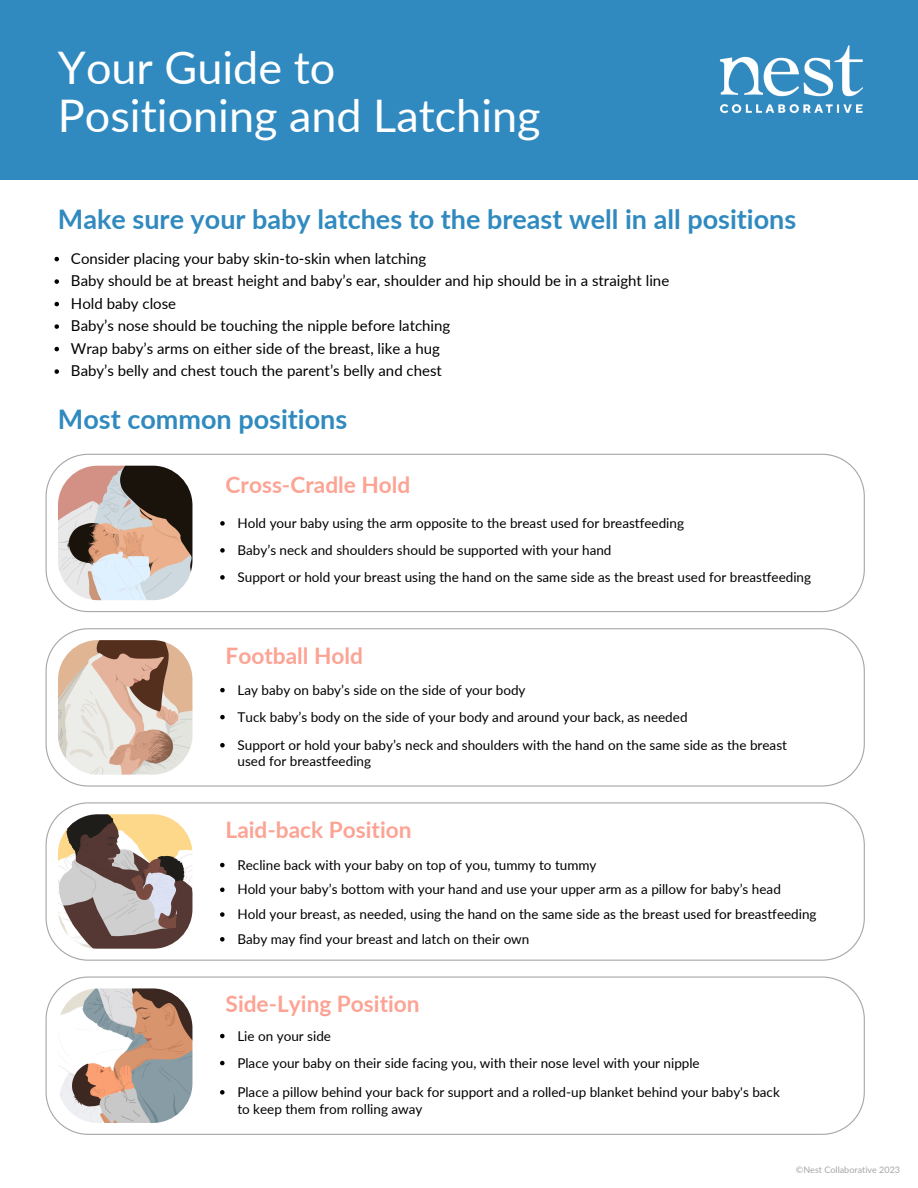
<style>
.page{position:relative;width:918px;height:1188px;background:#fff}
.page>*{position:absolute;margin:0;border:0;box-sizing:border-box;transform-origin:0 0}
.t1{font:45px "Lato";color:#fff}
.t2{font:700 27px "Lato";color:#308abf}
.t3{font:700 22.65px "Lato";color:#fca394}
.t4{font:15px "Lato";color:#000}
.t5{font:13.5px/15.8px "Lato";color:#000}
.t6{font:9px "Lato";color:#a6a6a6}
</style>
<div class="page">
<div style="left:0;top:0;width:918px;height:180px;background:#308abf"></div>
<svg style="left:46px;top:454px;width:819px;height:158px"></svg>
<img style="left:58px;top:466px;width:134px;height:134px;border-radius:40px">
<svg style="left:46px;top:628px;width:819px;height:159px"></svg>
<img style="left:58px;top:640px;width:134px;height:135px;border-radius:40px">
<svg style="left:46px;top:802px;width:819px;height:159px"></svg>
<img style="left:58px;top:814px;width:134px;height:135px;border-radius:40px">
<svg style="left:46px;top:977px;width:819px;height:158px"></svg>
<img style="left:58px;top:988px;width:134px;height:135px;border-radius:40px">
<svg style="left:55px;top:257px;width:4px;height:4px"></svg>
<svg style="left:55px;top:279px;width:4px;height:5px"></svg>
<svg style="left:55px;top:302px;width:4px;height:4px"></svg>
<svg style="left:55px;top:324px;width:4px;height:5px"></svg>
<svg style="left:55px;top:347px;width:4px;height:4px"></svg>
<svg style="left:55px;top:369px;width:4px;height:5px"></svg>
<svg style="left:220px;top:521px;width:5px;height:5px"></svg>
<svg style="left:220px;top:548px;width:5px;height:5px"></svg>
<svg style="left:220px;top:575px;width:5px;height:5px"></svg>
<svg style="left:220px;top:688px;width:5px;height:4px"></svg>
<svg style="left:220px;top:715px;width:5px;height:4px"></svg>
<svg style="left:220px;top:743px;width:5px;height:5px"></svg>
<svg style="left:220px;top:863px;width:5px;height:4px"></svg>
<svg style="left:220px;top:888px;width:5px;height:4px"></svg>
<svg style="left:220px;top:912px;width:5px;height:5px"></svg>
<svg style="left:220px;top:937px;width:5px;height:5px"></svg>
<svg style="left:220px;top:1034px;width:5px;height:4px"></svg>
<svg style="left:220px;top:1061px;width:5px;height:4px"></svg>
<svg style="left:220px;top:1090px;width:5px;height:5px"></svg>
<img style="left:719px;top:45px;width:144px;height:69px">
<p class="t1" style="left:58px;top:40px;width:279px">Your Guide to</p>
<p class="t1" style="left:58px;top:88px;width:484px">Positioning and Latching</p>
<p class="t2" style="left:58px;top:202px;width:740px">Make sure your baby latches to the breast well in all positions</p>
<p class="t4" style="left:71px;top:249px;width:357px">Consider placing your baby skin-to-skin when latching</p>
<p class="t4" style="left:71px;top:271px;width:600px">Baby should be at breast height and baby’s ear, shoulder and hip should be in a straight line</p>
<p class="t4" style="left:71px;top:294px;width:107px">Hold baby close</p>
<p class="t4" style="left:71px;top:316px;width:381px">Baby’s nose should be touching the nipple before latching</p>
<p class="t4" style="left:71px;top:339px;width:370px">Wrap baby’s arms on either side of the breast, like a hug</p>
<p class="t4" style="left:71px;top:361px;width:372px">Baby’s belly and chest touch the parent’s belly and chest</p>
<p class="t2" style="left:58px;top:402px;width:291px">Most common positions</p>
<p class="t3" style="left:226px;top:470px;width:186px">Cross-Cradle Hold</p>
<p class="t5" style="left:238px;top:515px;width:448px">Hold your baby using the arm opposite to the breast used for breastfeeding</p>
<p class="t5" style="left:238px;top:542px;width:375px">Baby’s neck and shoulders should be supported with your hand</p>
<p class="t5" style="left:238px;top:569px;width:575px">Support or hold your breast using the hand on the same side as the breast used for breastfeeding</p>
<p class="t3" style="left:226px;top:642px;width:139px">Football Hold</p>
<p class="t5" style="left:238px;top:682px;width:290px">Lay baby on baby’s side on the side of your body</p>
<p class="t5" style="left:238px;top:709px;width:452px">Tuck baby’s body on the side of your body and around your back, as needed</p>
<p class="t5" style="left:238px;top:737px;width:551px">Support or hold your baby’s neck and shoulders with the hand on the same side as the breast used for breastfeeding</p>
<p class="t3" style="left:226px;top:816px;width:188px">Laid-back Position</p>
<p class="t5" style="left:237px;top:856px;width:361px">Recline back with your baby on top of you, tummy to tummy</p>
<p class="t5" style="left:237px;top:881px;width:545px">Hold your baby’s bottom with your hand and use your upper arm as a pillow for baby’s head</p>
<p class="t5" style="left:237px;top:906px;width:581px">Hold your breast, as needed, using the hand on the same side as the breast used for breastfeeding</p>
<p class="t5" style="left:237px;top:931px;width:294px">Baby may find your breast and latch on their own</p>
<p class="t3" style="left:226px;top:990px;width:196px">Side-Lying Position</p>
<p class="t5" style="left:237px;top:1027px;width:95px">Lie on your side</p>
<p class="t5" style="left:237px;top:1054px;width:464px">Place your baby on their side facing you, with their nose level with your nipple</p>
<p class="t5" style="left:237px;top:1083px;width:544px;line-height:16.8px">Place a pillow behind your back for support and a rolled-up blanket behind your baby's back to keep them from rolling away</p>
<p class="t6" style="left:796px;top:1164px;width:106px">©Nest Collaborative 2023</p>
</div>
